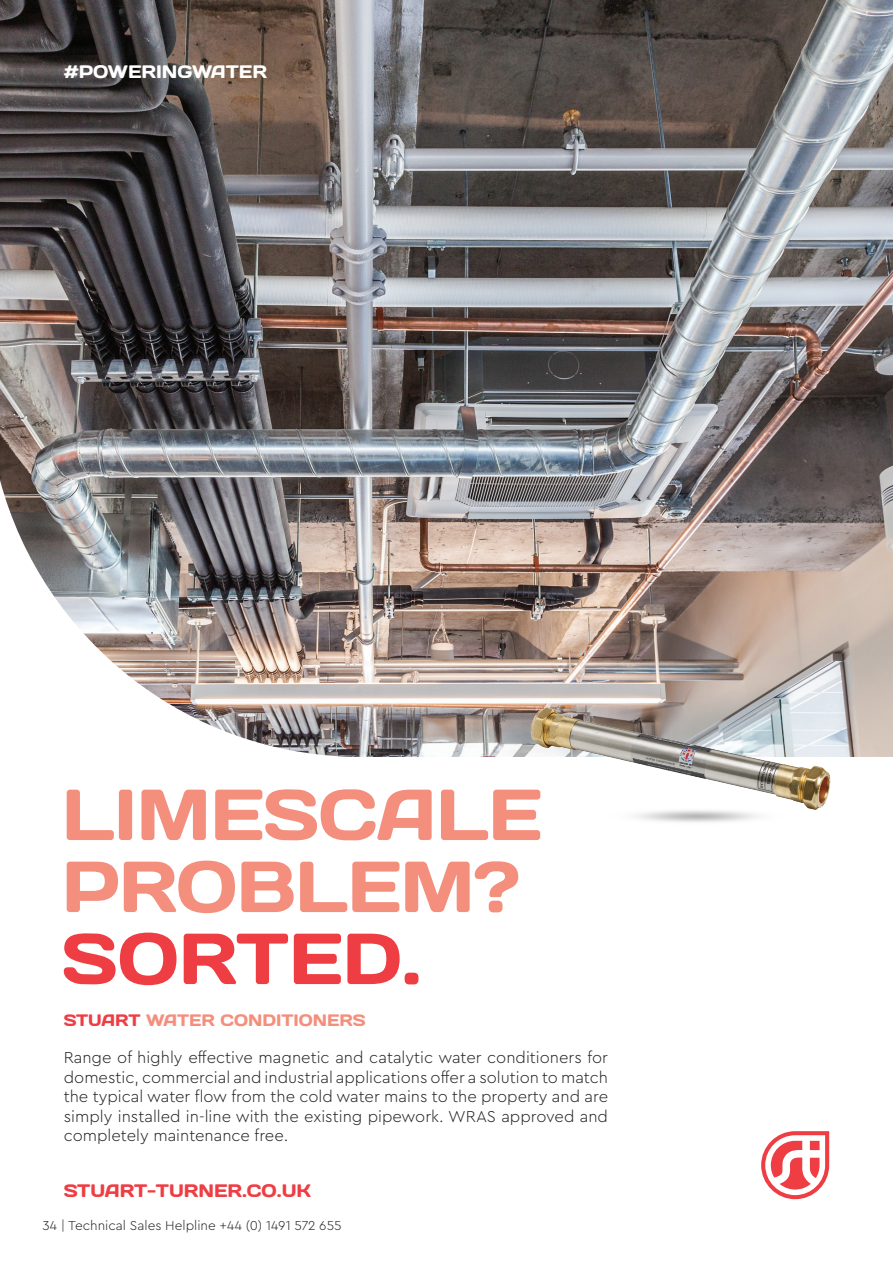
<style>
.page{position:relative;width:893px;height:1263px;background:#fff}
.page>*{position:absolute;margin:0;border:0;box-sizing:border-box;transform-origin:0 0}
.t1{font:72px "Days";letter-spacing:-.01em;color:#f48f7d}
.t2{font:72px "Days";color:#ee3d43}
.t3{font:18px "Days";color:#ee3d43}
.t4{font:18px "Days";color:#fff}
.t5{font:300 16.5px/19.5px "Cera Pro";color:#231f20;text-align:justify}
.t6{font:16.5px "Days";color:#f48f7d}
.t7{font:300 13.5px "Cera Pro";color:#231f20}
.s1{color:#ee3d43}
</style>
<div class="page">
<img style="left:0;top:0;width:893px;height:757px">
<svg style="left:761px;top:1131px;width:68px;height:68px"></svg>
<img style="left:382px;top:479px;width:511px;height:343px">
<p class="t4" style="left:64px;top:60px;width:205px">#POWERINGWATER</p>
<p class="t1" style="left:62px;top:768px;width:482px">LIMESCALE</p>
<p class="t1" style="left:62px;top:840px;width:460px">PROBLEM?</p>
<p class="t2" style="left:62px;top:912px;width:361px">SORTED.</p>
<p class="t6" style="left:64px;top:1010px;width:303px"><span class="s1">STUART</span> WATER CONDITIONERS</p>
<p class="t5" style="left:64px;top:1047px;width:546px">Range of highly effective magnetic and catalytic water conditioners for domestic, commercial and industrial applications offer a solution to match the typical water flow from the cold water mains to the property and are simply installed in-line with the existing pipework. WRAS approved and completely maintenance free.</p>
<p class="t3" style="left:64px;top:1179px;width:249px">STUART-TURNER.CO.UK</p>
<p class="t7" style="left:43px;top:1216px;width:300px">34 | Technical Sales Helpline +44 (0) 1491 572 655</p>
</div>
